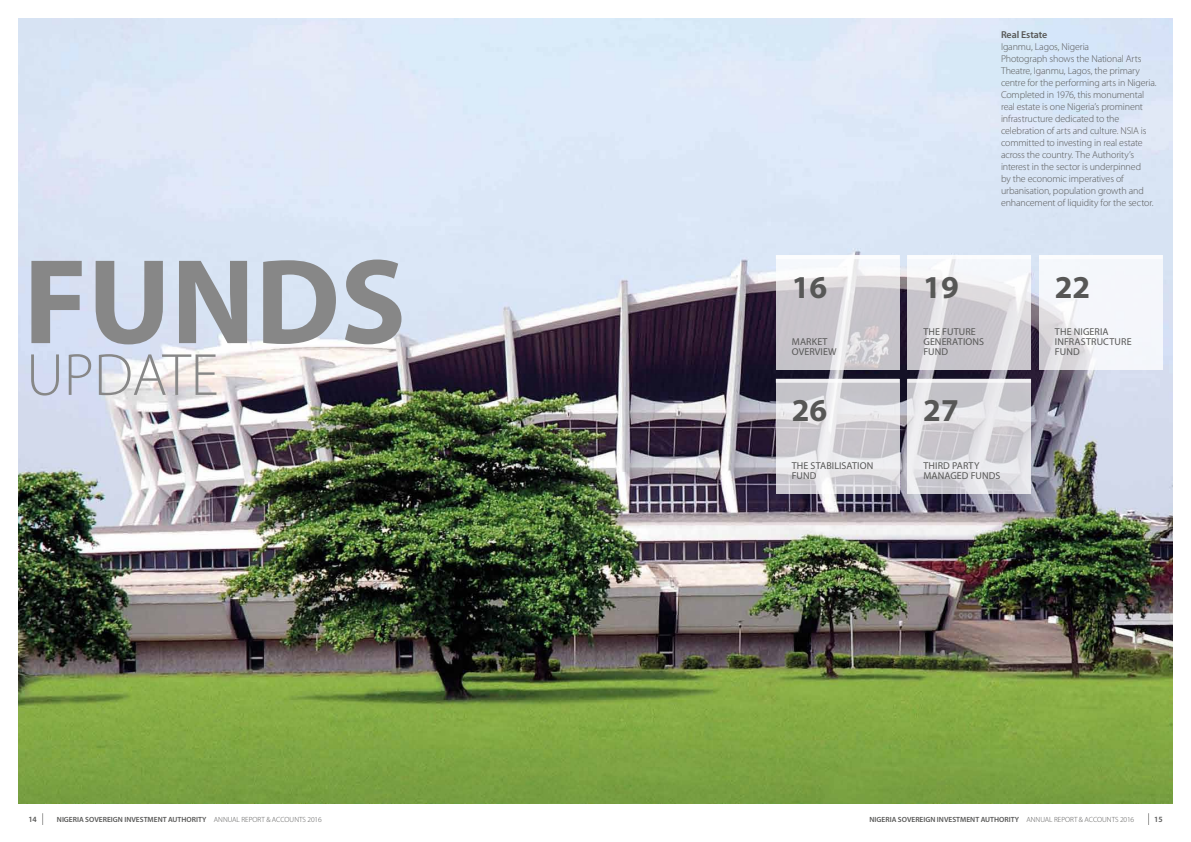
<style>
.page{position:relative;width:1191px;height:842px;background:#fff}
.page>*{position:absolute;margin:0;border:0;box-sizing:border-box;transform-origin:0 0}
.t1{font:700 122px "Myriad Pro";color:#878787}
.t2{font:300 60px "Myriad Pro";color:#878787}
.t3{font:700 32px "Myriad Pro";color:#575756}
.t4{font:300 10px/12px "Myriad Pro";letter-spacing:-.015em;color:#575756}
.t5{font:10px/10px "Myriad Pro";letter-spacing:.01em;color:#575756}
.t6{font:600 10px "Myriad Pro";letter-spacing:-.01em;color:#575756}
.t7{font:600 8px "Myriad Pro";color:#575756}
.t8{font:600 7.5px "Myriad Pro";color:#575756}
.s1{font-weight:300}
</style>
<div class="page">
<img style="left:18px;top:18px;width:1154px;height:786px">
<svg style="left:42px;top:813px;width:1px;height:12px"></svg>
<svg style="left:1148px;top:813px;width:1px;height:12px"></svg>
<svg style="left:907px;top:259px;width:124px;height:111px"></svg>
<svg style="left:907px;top:383px;width:124px;height:110px;background:#d9d8dc"></svg>
<svg style="left:776px;top:259px;width:123px;height:111px;fill:#c9c5cb"></svg>
<svg style="left:776px;top:383px;width:123px;height:110px;background:#d7d6da"></svg>
<svg style="left:1039px;top:259px;width:123px;height:111px;fill:#f4f6fb"></svg>
<hr style="left:907px;top:255px;width:124px;height:4px;background:#fff">
<hr style="left:907px;top:379px;width:124px;height:4px;background:#f0eff1">
<hr style="left:776px;top:255px;width:123px;height:4px;background:#fff">
<hr style="left:776px;top:379px;width:123px;height:4px;background:#f0eff1">
<hr style="left:1039px;top:255px;width:123px;height:4px;background:#fff">
<h1 class="t1" style="left:23px;top:222px;width:384px">FUNDS</h1>
<h2 class="t2" style="left:26px;top:339px;width:194px">UPDATE</h2>
<p class="t6" style="left:1001px;top:28px;width:48px">Real Estate</p>
<p class="t4" style="left:1001px;top:41px;width:157px">Iganmu, Lagos, Nigeria<br>Photograph shows the National Arts Theatre, Iganmu, Lagos, the primary centre for the performing arts in Nigeria.<br>Completed in 1976, this monumental real estate is one Nigeria’s prominent infrastructure dedicated to the celebration of arts and culture. NSIA is committed to investing in real estate across the country. The Authority’s interest in the sector is underpinned<br>by the economic imperatives of urbanisation, population growth and enhancement of liquidity for the sector.</p>
<h3 class="t3" style="left:791px;top:266px;width:37px">16</h3>
<h3 class="t3" style="left:923px;top:266px;width:37px">19</h3>
<h3 class="t3" style="left:1054px;top:266px;width:37px">22</h3>
<p class="t5" style="left:792px;top:337px;width:46px">MARKET<br>OVERVIEW</p>
<p class="t5" style="left:923px;top:327px;width:62px">THE FUTURE<br>GENERATIONS<br>FUND</p>
<p class="t5" style="left:1055px;top:327px;width:78px">THE NIGERIA<br>INFRASTRUCTURE</p>
<p class="t5" style="left:1055px;top:347px;width:26px">FUND</p>
<h3 class="t3" style="left:791px;top:389px;width:37px">26</h3>
<h3 class="t3" style="left:923px;top:389px;width:37px">27</h3>
<p class="t5" style="left:792px;top:460px;width:83px">THE STABILISATION<br>FUND</p>
<p class="t5" style="left:923px;top:460px;width:78px">THIRD PARTY<br>MANAGED FUNDS</p>
<p class="t7" style="left:28px;top:814px;width:10px">14</p>
<p class="t8" style="left:57px;top:815px;width:266px">NIGERIA SOVEREIGN INVESTMENT AUTHORITY <span class="s1">ANNUAL REPORT &amp; ACCOUNTS 2016</span></p>
<p class="t8" style="left:869px;top:815px;width:266px">NIGERIA SOVEREIGN INVESTMENT AUTHORITY <span class="s1">ANNUAL REPORT &amp; ACCOUNTS 2016</span></p>
<p class="t7" style="left:1154px;top:814px;width:10px">15</p>
</div>
